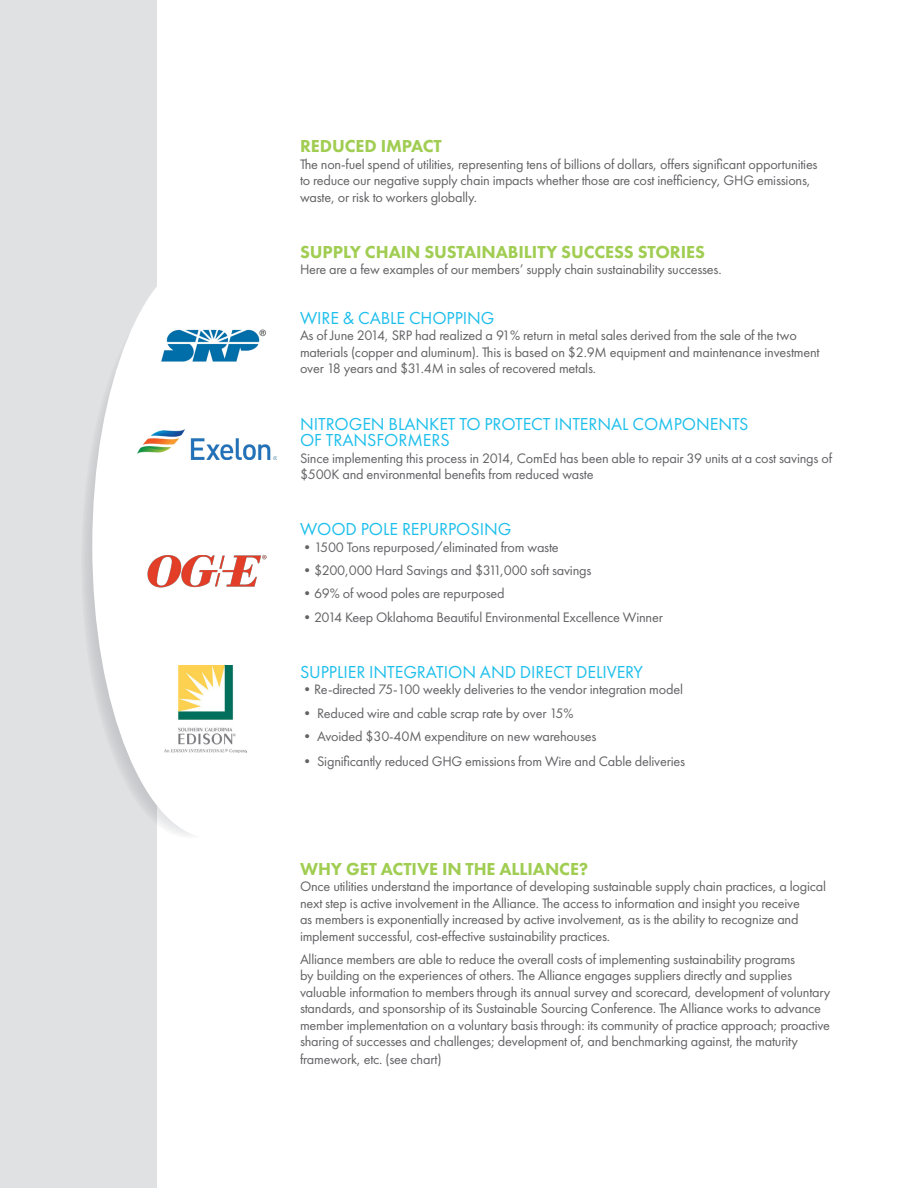
<style>
.page{position:relative;width:918px;height:1188px;background:#fff}
.page>*{position:absolute;margin:0;border:0;box-sizing:border-box;transform-origin:0 0}
.body{font:18px/16.5px "Futura PT";letter-spacing:-.005em;color:#1ebfeb}
.body-2{font:800 18px "Futura PT";letter-spacing:-.005em;color:#a0cd52}
.body-3{font:14.25px/16.5px "Futura PT";letter-spacing:-.015em;color:#636366}
</style>
<div class="page">
<div style="left:0;top:0;width:157px;height:1188px;background:#e0e1e3"></div>
<svg style="left:81px;top:286px;width:219px;height:552px;fill:#d0d2d5"></svg>
<div style="left:92px;top:253px;width:240px;height:585px;background:#fff;border-radius:50%"></div>
<img style="left:165px;top:665px;width:82px;height:87px">
<img style="left:147px;top:555px;width:119px;height:33px">
<img style="left:161px;top:329px;width:105px;height:33px">
<img style="left:137px;top:430px;width:140px;height:30px">
<p class="body-2" style="left:300px;top:135px;width:143px">REDUCED IMPACT</p>
<p class="body-3" style="left:300px;top:155px;width:519px">The non-fuel spend of utilities, representing tens of billions of dollars, offers significant opportunities to reduce our negative supply chain impacts whether those are cost inefficiency, GHG emissions, waste, or risk to workers globally.</p>
<p class="body-2" style="left:300px;top:241px;width:406px">SUPPLY CHAIN SUSTAINABILITY SUCCESS STORIES</p>
<p class="body-3" style="left:300px;top:261px;width:423px">Here are a few examples of our members’ supply chain sustainability successes.</p>
<p class="body" style="left:300px;top:309px;width:196px">WIRE &amp; CABLE CHOPPING</p>
<p class="body-3" style="left:300px;top:327px;width:521px">As of June 2014, SRP had realized a 91% return in metal sales derived from the sale of the two materials (copper and aluminum). This is based on $2.9M equipment and maintenance investment over 18 years and $31.4M in sales of recovered metals.</p>
<p class="body" style="left:300px;top:415px;width:450px">NITROGEN BLANKET TO PROTECT INTERNAL COMPONENTS<br>OF TRANSFORMERS</p>
<p class="body-3" style="left:300px;top:449px;width:534px">Since implementing this process in 2014, ComEd has been able to repair 39 units at a cost savings of $500K and environmental benefits from reduced waste</p>
<p class="body" style="left:300px;top:521px;width:213px">WOOD POLE REPURPOSING</p>
<p class="body-3" style="left:300px;top:539px;width:260px">•1500 Tons repurposed/eliminated from waste</p>
<p class="body-3" style="left:300px;top:562px;width:293px">•$200,000 Hard Savings and $311,000 soft savings</p>
<p class="body-3" style="left:300px;top:585px;width:206px">•69% of wood poles are repurposed</p>
<p class="body-3" style="left:300px;top:608px;width:364px">•2014 Keep Oklahoma Beautiful Environmental Excellence Winner</p>
<p class="body" style="left:300px;top:663px;width:345px">SUPPLIER INTEGRATION AND DIRECT DELIVERY</p>
<p class="body-3" style="left:300px;top:681px;width:384px">•Re-directed 75-100 weekly deliveries to the vendor integration model</p>
<p class="body-3" style="left:300px;top:704px;width:275px">• Reduced wire and cable scrap rate by over 15%</p>
<p class="body-3" style="left:300px;top:728px;width:298px">• Avoided $30-40M expenditure on new warehouses</p>
<p class="body-3" style="left:300px;top:752px;width:387px">• Significantly reduced GHG emissions from Wire and Cable deliveries</p>
<p class="body-2" style="left:300px;top:857px;width:290px">WHY GET ACTIVE IN THE ALLIANCE?</p>
<p class="body-3" style="left:300px;top:878px;width:528px">Once utilities understand the importance of developing sustainable supply chain practices, a logical next step is active involvement in the Alliance. The access to information and insight you receive<br>as members is exponentially increased by active involvement, as is the ability to recognize and implement successful, cost-effective sustainability practices.</p>
<p class="body-3" style="left:300px;top:951px;width:532px">Alliance members are able to reduce the overall costs of implementing sustainability programs<br>by building on the experiences of others. The Alliance engages suppliers directly and supplies valuable information to members through its annual survey and scorecard, development of voluntary standards, and sponsorship of its Sustainable Sourcing Conference. The Alliance works to advance member implementation on a voluntary basis through: its community of practice approach; proactive sharing of successes and challenges; development of, and benchmarking against, the maturity</p>
<p class="body-3" style="left:300px;top:1051px;width:143px">framework, etc. (see chart)</p>
</div>
